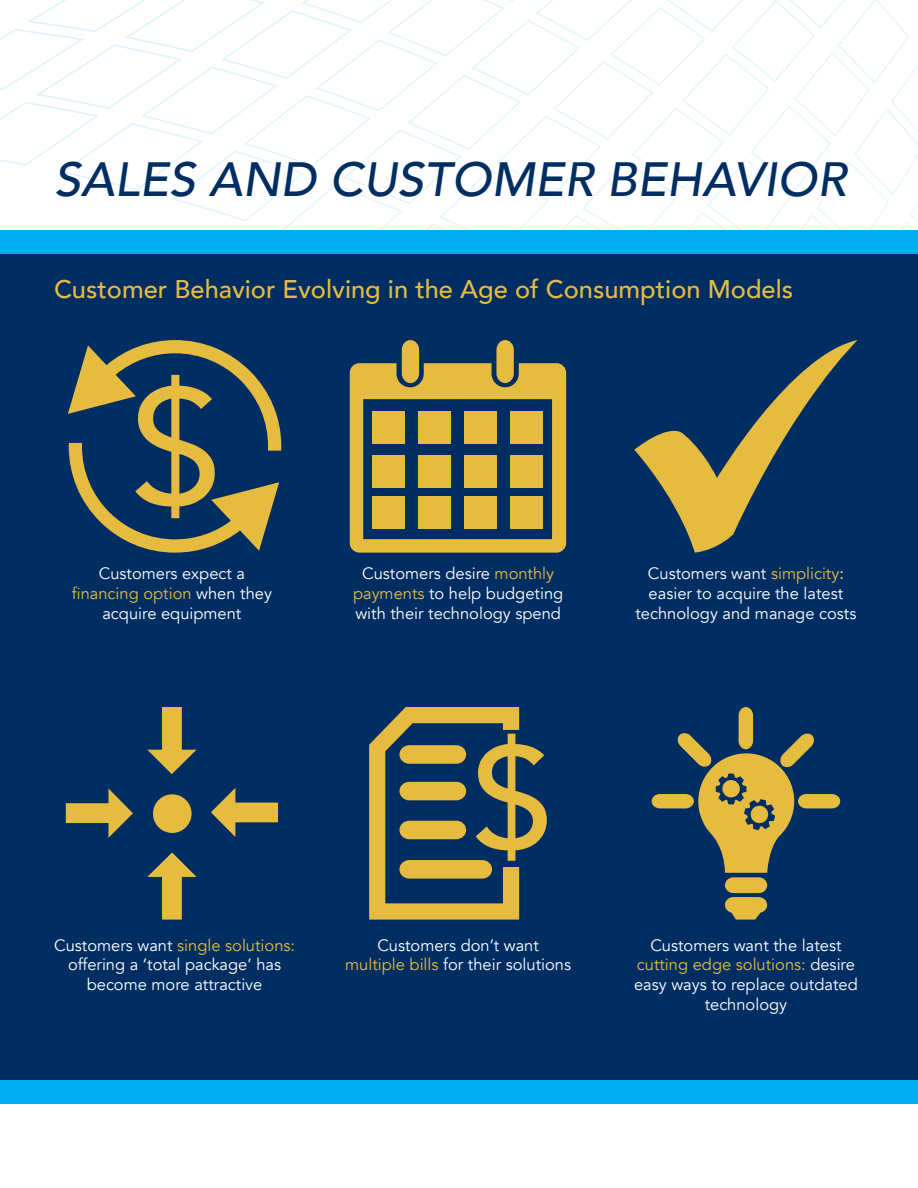
<style>
.page{position:relative;width:918px;height:1188px;background:#fff}
.page>*{position:absolute;margin:0;border:0;box-sizing:border-box;transform-origin:0 0}
.t1{font:italic 500 48px "Avenir";color:#002d62}
.t2{font:500 25.5px "Avenir";color:#e6bc40}
.t3{font:16.5px/19.8px "Avenir";color:#fff;text-align:center}
.s1{color:#e6bc40}
</style>
<div class="page">
<svg style="left:0;top:0;width:918px;height:230px"></svg>
<div style="left:0;top:254px;width:918px;height:826px;background:#002d62"></div>
<div style="left:0;top:230px;width:918px;height:24px;background:#00adf0"></div>
<div style="left:0;top:1080px;width:918px;height:23px;background:#00adf0"></div>
<svg style="left:68px;top:340px;width:213px;height:213px"></svg>
<svg style="left:350px;top:340px;width:216px;height:213px"></svg>
<svg style="left:634px;top:340px;width:224px;height:213px"></svg>
<div style="left:153px;top:794px;width:39px;height:39px;background:#e5bc40;border-radius:50%"></div>
<svg style="left:147px;top:707px;width:50px;height:67px"></svg>
<svg style="left:66px;top:788px;width:67px;height:50px"></svg>
<svg style="left:147px;top:852px;width:50px;height:68px"></svg>
<svg style="left:211px;top:788px;width:67px;height:49px"></svg>
<svg style="left:369px;top:707px;width:178px;height:213px"></svg>
<svg style="left:652px;top:707px;width:188px;height:213px"></svg>
<h1 class="t1" style="left:54px;top:150px;width:794px">SALES AND CUSTOMER BEHAVIOR</h1>
<h2 class="t2" style="left:54px;top:267px;width:741px">Customer Behavior Evolving in the Age of Consumption Models</h2>
<p class="t3" style="left:72px;top:564px;width:202px">Customers expect a <span class="s1">financing option</span> when they acquire equipment</p>
<p class="t3" style="left:353px;top:564px;width:212px">Customers desire <span class="s1">monthly payments</span> to help budgeting with their technology spend</p>
<p class="t3" style="left:635px;top:564px;width:222px">Customers want <span class="s1">simplicity</span>: easier to acquire the latest technology and manage costs</p>
<p class="t3" style="left:54px;top:935px;width:243px">Customers want <span class="s1">single solutions: </span>offering a ‘total package’ has become more attractive</p>
<p class="t3" style="left:345px;top:935px;width:227px">Customers don’t want<br><span class="s1">multiple bills</span> for their solutions</p>
<p class="t3" style="left:634px;top:935px;width:225px">Customers want the latest <span class="s1">cutting edge solutions:</span> desire easy ways to replace outdated technology</p>
</div>
